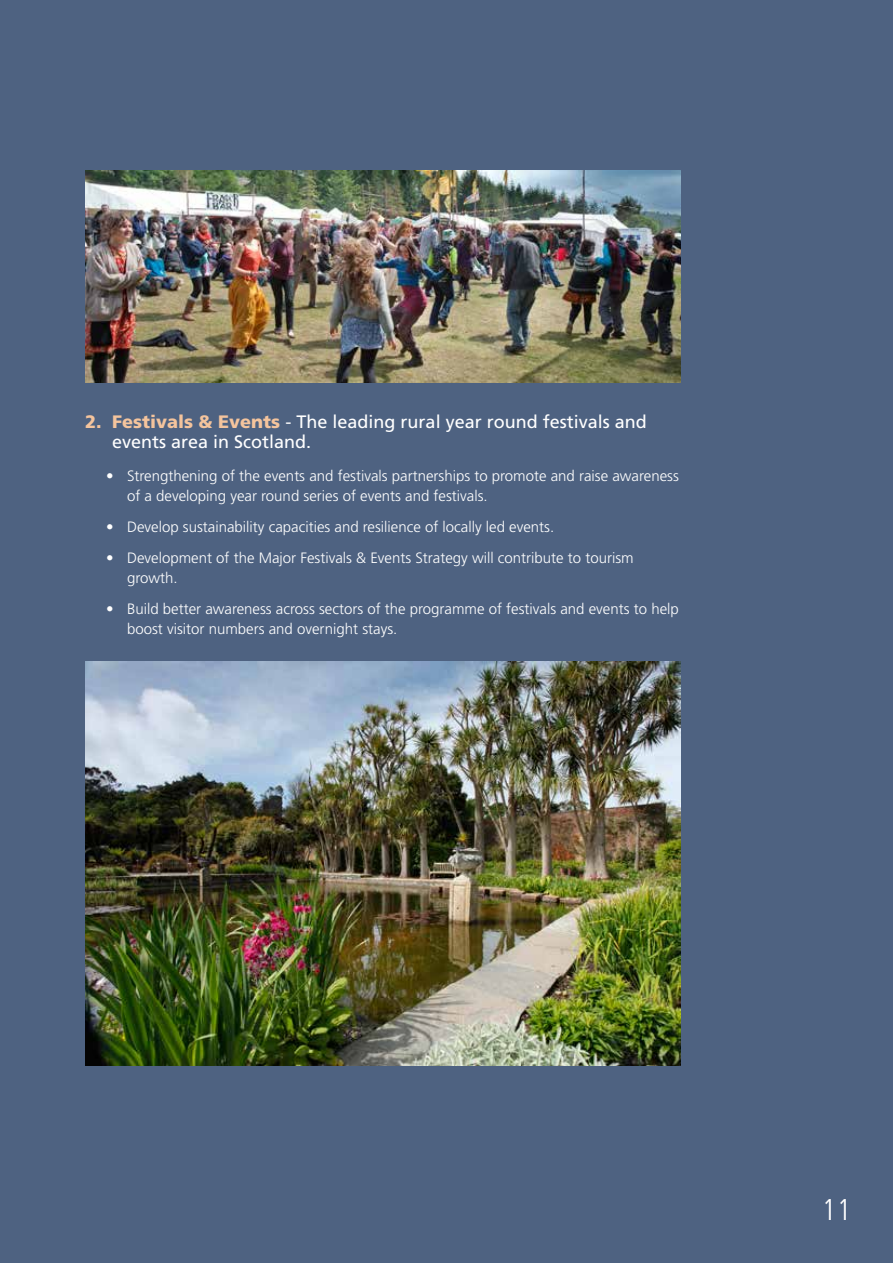
<style>
.page{position:relative;width:893px;height:1263px;background:#4e6281}
.page>*{position:absolute;margin:0;border:0;box-sizing:border-box;transform-origin:0 0}
.t1{font:300 condensed 30px "Frutiger";color:#fff}
.t2{font:18px/20.2px "Frutiger";color:#fff}
.t3{font:300 15px/20.2px "Frutiger";color:#fff}
.s1{font-weight:900;color:#f4c49d}
</style>
<div class="page">
<img style="left:85px;top:170px;width:595px;height:213px">
<img style="left:85px;top:662px;width:595px;height:404px">
<p class="t2" style="left:112px;top:411px;width:536px;text-indent:-27px"><span class="s1">2. Festivals &amp; Events</span> - The leading rural year round festivals and events area in Scotland.</p>
<p class="t3" style="left:127px;top:466px;width:553px;text-indent:-21px">• Strengthening of the events and festivals partnerships to promote and raise awareness of a developing year round series of events and festivals.</p>
<p class="t3" style="left:106px;top:517px;width:450px">• Develop sustainability capacities and resilience of locally led events.</p>
<p class="t3" style="left:127px;top:548px;width:508px;text-indent:-21px">• Development of the Major Festivals &amp; Events Strategy will contribute to tourism growth.</p>
<p class="t3" style="left:127px;top:599px;width:553px;text-indent:-21px">• Build better awareness across sectors of the programme of festivals and events to help boost visitor numbers and overnight stays.</p>
<h1 class="t1" style="left:822px;top:1192px;width:31px">11</h1>
</div>
